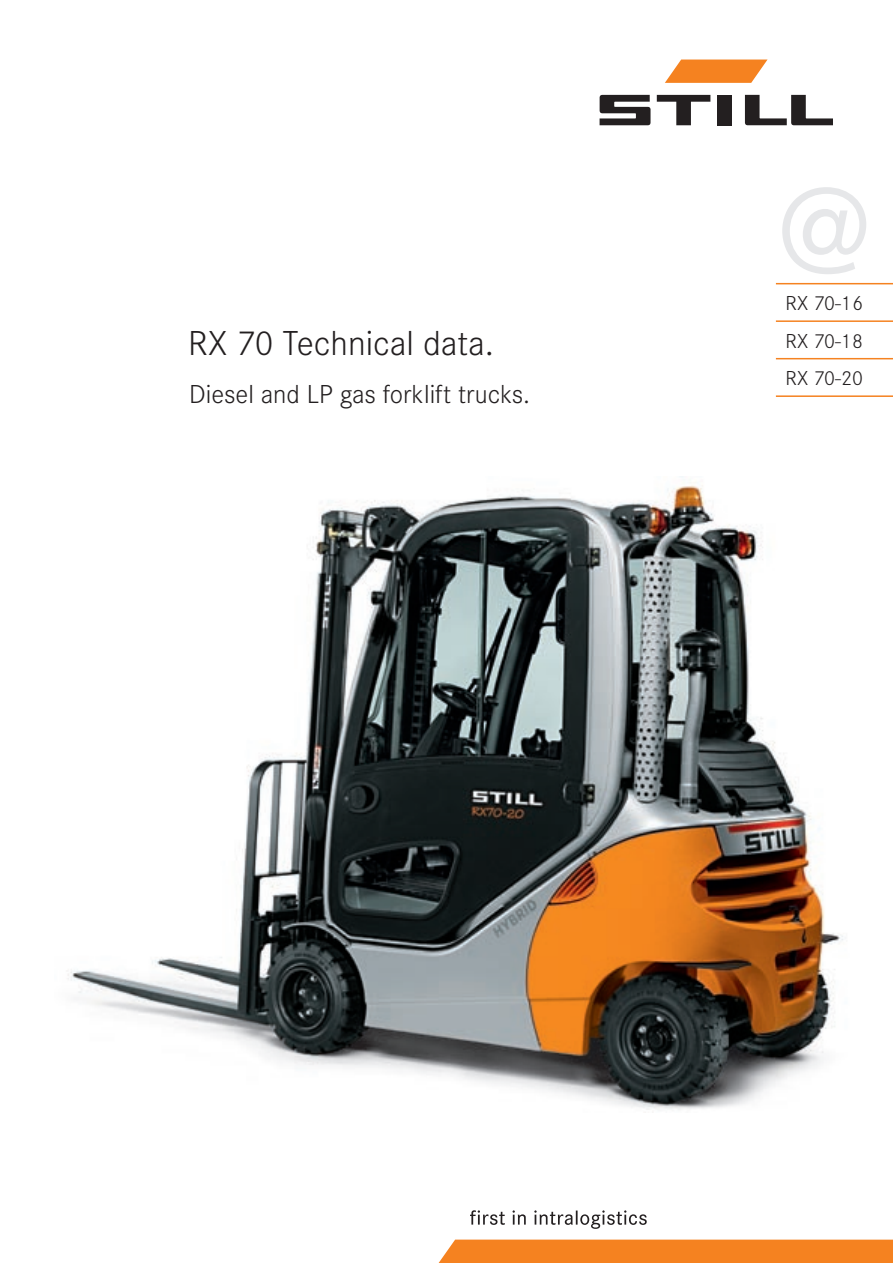
<style>
.page{position:relative;width:893px;height:1263px;background:#fff}
.page>*{position:absolute;margin:0;border:0;box-sizing:border-box;transform-origin:0 0}
.t1{font:500 126px "Corporate S";color:#e6e7e9}
.titelhead{font:300 36px "Corporate S";color:#231f20}
.titelsub{font:300 27px "Corporate S";color:#231f20}
.titeltypen{font:300 21px "Corporate S";color:#231f20}
</style>
<div class="page">
<div style="left:438px;top:1239px;width:455px;height:24px;background:#f58220"></div>
<hr style="left:776px;top:283px;width:117px;height:1px;background:#f58220">
<svg style="left:470px;top:1210px;width:177px;height:19px"></svg>
<svg style="left:657px;top:95px;width:53px;height:30px"></svg>
<div style="left:717px;top:95px;width:14px;height:30px;background:#231f20"></div>
<svg style="left:600px;top:95px;width:50px;height:30px"></svg>
<svg style="left:745px;top:95px;width:88px;height:30px"></svg>
<svg style="left:665px;top:60px;width:102px;height:23px;background:#f69543"></svg>
<hr style="left:776px;top:320px;width:117px;height:2px;background:#f58220">
<hr style="left:776px;top:358px;width:117px;height:1px;background:#f58220">
<hr style="left:776px;top:395px;width:117px;height:2px;background:#f58220">
<img style="left:68px;top:485px;width:776px;height:625px">
<p class="titelhead" style="left:188px;top:322px;width:307px">RX 70 Technical data.</p>
<p class="titelsub" style="left:189px;top:378px;width:343px">Diesel and LP gas forklift trucks.</p>
<h1 class="t1" style="left:778px;top:159px;width:94px">@</h1>
<p class="titeltypen" style="left:785px;top:292px;width:79px">RX 70-16</p>
<p class="titeltypen" style="left:785px;top:329px;width:79px">RX 70-18</p>
<p class="titeltypen" style="left:785px;top:367px;width:79px">RX 70-20</p>
</div>
